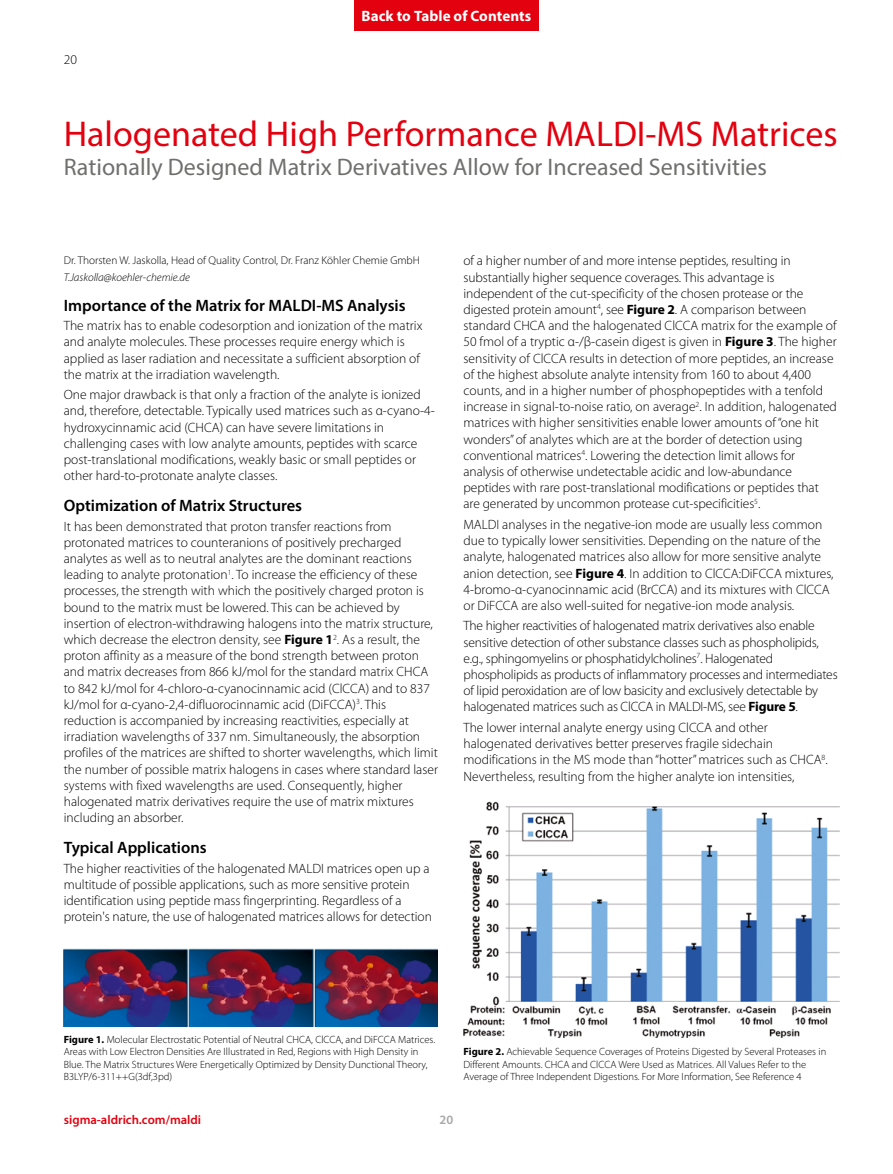
<style>
.page{position:relative;width:893px;height:1174px;background:#fff}
.page>*{position:absolute;margin:0;border:0;box-sizing:border-box;transform-origin:0 0}
.t1{font:36px "Myriad Pro";color:#e3000f}
.t2{font:24px "Myriad Pro";color:#6f6f6e}
.t3{font:600 16.5px "Myriad Pro";color:#000}
.t4{font:700 15px "Myriad Pro";letter-spacing:.005em;color:#fff}
.t5{font:300 13.5px/16.2px "Myriad Pro";color:#000}
.t6{font:600 12.75px "Myriad Pro";color:#e3000f}
.t7{font:600 12.75px "Myriad Pro";color:#a7a7a8}
.t8{font:300 11.25px "Myriad Pro";color:#000}
.t9{font:italic 300 11.25px "Myriad Pro";color:#000}
.t10{font:300 10.5px/12.6px "Myriad Pro";color:#000}
.s1{font-weight:700}
</style>
<div class="page">
<div style="left:354px;top:0;width:185px;height:31px;background:#e3000f"></div>
<img style="left:64px;top:948px;width:374px;height:78px">
<img style="left:463px;top:801px;width:376px;height:236px">
<p class="t5" style="left:64px;top:51px;width:15px">20</p>
<p class="t4" style="left:361px;top:6px;width:171px">Back to Table of Contents</p>
<h1 class="t1" style="left:64px;top:112px;width:775px">Halogenated High Performance MALDI-MS Matrices</h1>
<h2 class="t2" style="left:64px;top:152px;width:705px">Rationally Designed Matrix Derivatives Allow for Increased Sensitivities</h2>
<p class="t8" style="left:64px;top:253px;width:358px">Dr. Thorsten W. Jaskolla, Head of Quality Control, Dr. Franz Köhler Chemie GmbH</p>
<p class="t9" style="left:64px;top:270px;width:128px">T.Jaskolla@koehler-chemie.de</p>
<p class="t3" style="left:64px;top:295px;width:343px">Importance of the Matrix for MALDI-MS Analysis</p>
<p class="t5" style="left:64px;top:317px;width:360px">The matrix has to enable codesorption and ionization of the matrix and analyte molecules. These processes require energy which is applied as laser radiation and necessitate a sufficient absorption of the matrix at the irradiation wavelength.</p>
<p class="t5" style="left:64px;top:386px;width:373px">One major drawback is that only a fraction of the analyte is ionized and, therefore, detectable. Typically used matrices such as α-cyano-4- hydroxycinnamic acid (CHCA) can have severe limitations in challenging cases with low analyte amounts, peptides with scarce post-translational modifications, weakly basic or small peptides or other hard-to-protonate analyte classes.</p>
<p class="t3" style="left:64px;top:495px;width:240px">Optimization of Matrix Structures</p>
<p class="t5" style="left:64px;top:518px;width:376px">It has been demonstrated that proton transfer reactions from protonated matrices to counteranions of positively precharged analytes as well as to neutral analytes are the dominant reactions leading to analyte protonation<sup>1</sup>. To increase the efficiency of these processes, the strength with which the positively charged proton is bound to the matrix must be lowered. This can be achieved by insertion of electron-withdrawing halogens into the matrix structure, which decrease the electron density, see <span class="s1">Figure 1</span><sup>2</sup>. As a result, the proton affinity as a measure of the bond strength between proton and matrix decreases from 866 kJ/mol for the standard matrix CHCA to 842 kJ/mol for 4-chloro-α-cyanocinnamic acid (ClCCA) and to 837 kJ/mol for α-cyano-2,4-difluorocinnamic acid (DiFCCA)<sup>3</sup>. This reduction is accompanied by increasing reactivities, especially at irradiation wavelengths of 337 nm. Simultaneously, the absorption profiles of the matrices are shifted to shorter wavelengths, which limit the number of possible matrix halogens in cases where standard laser systems with fixed wavelengths are used. Consequently, higher halogenated matrix derivatives require the use of matrix mixtures including an absorber.</p>
<p class="t3" style="left:64px;top:837px;width:144px">Typical Applications</p>
<p class="t5" style="left:64px;top:859px;width:370px">The higher reactivities of the halogenated MALDI matrices open up a multitude of possible applications, such as more sensitive protein identification using peptide mass fingerprinting. Regardless of a protein's nature, the use of halogenated matrices allows for detection</p>
<p class="t5" style="left:463px;top:253px;width:375px">of a higher number of and more intense peptides, resulting in substantially higher sequence coverages. This advantage is independent of the cut-specificity of the chosen protease or the digested protein amount<sup>4</sup>, see <span class="s1">Figure 2</span>. A comparison between standard CHCA and the halogenated ClCCA matrix for the example of 50 fmol of a tryptic α-/β-casein digest is given in <span class="s1">Figure 3</span>. The higher sensitivity of ClCCA results in detection of more peptides, an increase of the highest absolute analyte intensity from 160 to about 4,400 counts, and in a higher number of phosphopeptides with a tenfold increase in signal-to-noise ratio, on average<sup>2</sup>. In addition, halogenated matrices with higher sensitivities enable lower amounts of “one hit wonders” of analytes which are at the border of detection using conventional matrices<sup>4</sup>. Lowering the detection limit allows for analysis of otherwise undetectable acidic and low-abundance peptides with rare post-translational modifications or peptides that are generated by uncommon protease cut-specificities<sup>5</sup>.</p>
<p class="t5" style="left:463px;top:516px;width:372px">MALDI analyses in the negative-ion mode are usually less common due to typically lower sensitivities. Depending on the nature of the analyte, halogenated matrices also allow for more sensitive analyte anion detection, see <span class="s1">Figure 4</span>. In addition to ClCCA:DiFCCA mixtures, 4-bromo-α-cyanocinnamic acid (BrCCA) and its mixtures with ClCCA or DiFCCA are also well-suited for negative-ion mode analysis.</p>
<p class="t5" style="left:463px;top:617px;width:376px">The higher reactivities of halogenated matrix derivatives also enable sensitive detection of other substance classes such as phospholipids, e.g., sphingomyelins or phosphatidylcholines<sup>7</sup>. Halogenated phospholipids as products of inflammatory processes and intermediates of lipid peroxidation are of low basicity and exclusively detectable by halogenated matrices such as ClCCA in MALDI-MS, see <span class="s1">Figure 5</span>.</p>
<p class="t5" style="left:463px;top:719px;width:366px">The lower internal analyte energy using ClCCA and other halogenated derivatives better preserves fragile sidechain modifications in the MS mode than “hotter” matrices such as CHCA<sup>8</sup>.<br>Nevertheless, resulting from the higher analyte ion intensities,</p>
<p class="t10" style="left:64px;top:1032px;width:373px"><span class="s1">Figure 1.</span> Molecular Electrostatic Potential of Neutral CHCA, ClCCA, and DiFCCA Matrices.<br>Areas with Low Electron Densities Are Illustrated in Red, Regions with High Density in Blue. The Matrix Structures Were Energetically Optimized by Density Dunctional Theory, B3LYP/6-311++G(3df,3pd)</p>
<p class="t10" style="left:463px;top:1045px;width:364px"><span class="s1">Figure 2.</span> Achievable Sequence Coverages of Proteins Digested by Several Proteases in<br>Different Amounts. CHCA and ClCCA Were Used as Matrices. All Values Refer to the<br>Average of Three Independent Digestions. For More Information, See Reference 4</p>
<p class="t6" style="left:64px;top:1111px;width:139px">sigma-aldrich.com/maldi</p>
<p class="t7" style="left:440px;top:1111px;width:15px">20</p>
</div>
